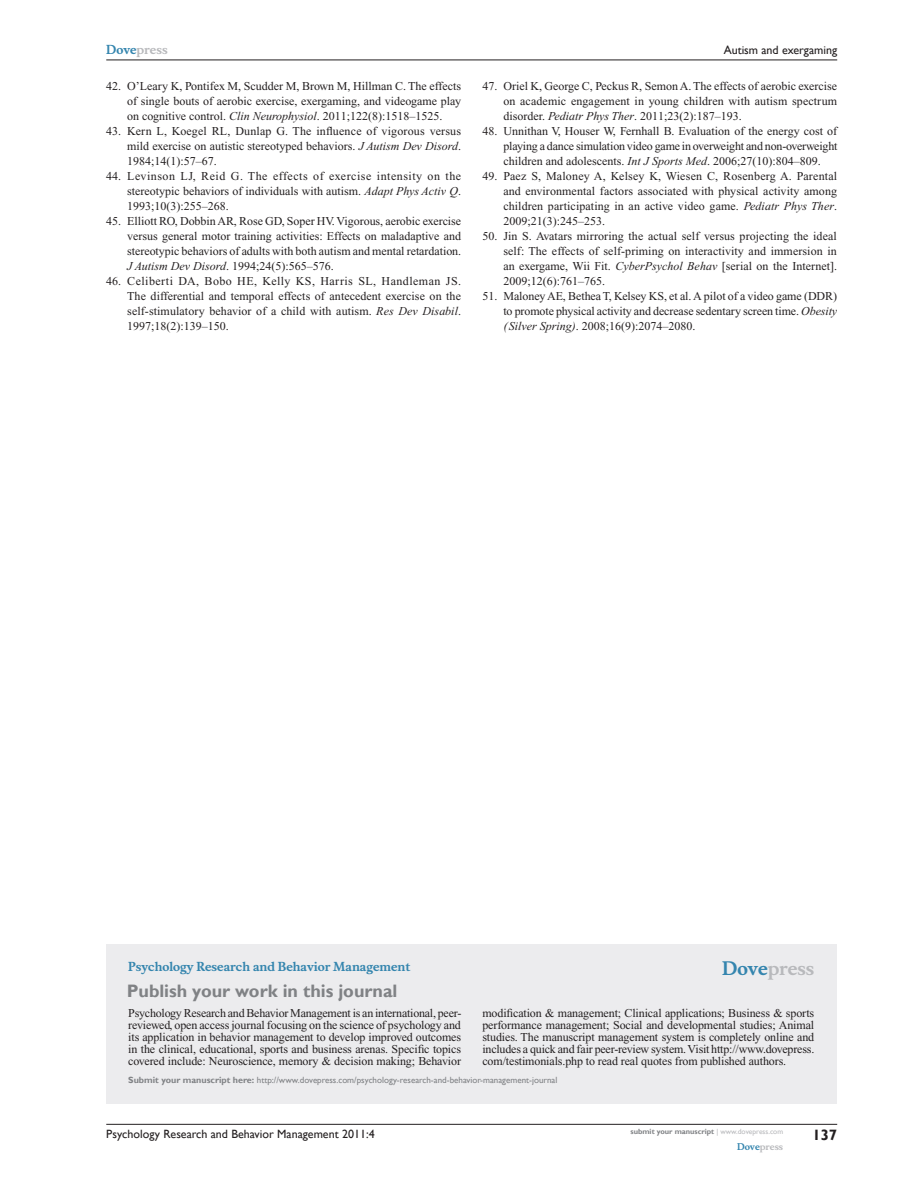
<style>
.page{position:relative;width:918px;height:1188px;background:#fff}
.page>*{position:absolute;margin:0;border:0;box-sizing:border-box;transform-origin:0 0}
.t1{font:700 18px "Gill Sans";color:#808285}
.t2{font:700 18px "Musee";color:#b8b9bc}
.t3{font:700 15px "Gill Sans";color:#231f20}
.t4{font:12px/15px "Times New Roman";color:#231f20;text-align:justify}
.t5{font:12px "Gill Sans";color:#231f20}
.t6{font:700 12px "Musee";color:#3485ae}
.t7{font:700 12px "Musee";color:#b8b9bc}
.t8{font:9px "Gill Sans";color:#808285}
.t9{font:700 9px "Musee";color:#b8b9bc}
.t10{font:700 7.5px "Gill Sans";color:#808285}
.s1{color:#3485ae}
.s2{font-style:italic}
.s3{font-weight:700}
.s4{font-weight:400;color:#b8b9bc}
</style>
<div class="page">
<div style="left:106px;top:944px;width:731px;height:159px;background:#ececee"></div>
<hr style="left:106px;top:1124px;width:731px;height:1px;background:#231f20">
<hr style="left:106px;top:60px;width:731px;height:1px;background:#231f20">
<p class="t7" style="left:106px;top:43px;width:63px"><span class="s1">Dove</span>press</p>
<p class="t4" style="left:127px;top:79px;width:335px;text-indent:-21px">42. O’Leary K, Pontifex M, Scudder M, Brown M, Hillman C. The effects of single bouts of aerobic exercise, exergaming, and videogame play on cognitive control. <span class="s2">Clin Neurophysiol</span>. 2011;122(8):1518–1525.</p>
<p class="t4" style="left:127px;top:124px;width:335px;text-indent:-21px">43. Kern L, Koegel RL, Dunlap G. The influence of vigorous versus mild exercise on autistic stereotyped behaviors. <span class="s2">J Autism Dev Disord</span>.<br>1984;14(1):57–67.</p>
<p class="t4" style="left:127px;top:169px;width:336px;text-indent:-21px">44. Levinson LJ, Reid G. The effects of exercise intensity on the stereotypic behaviors of individuals with autism. <span class="s2">Adapt Phys Activ Q</span>.<br>1993;10(3):255–268.</p>
<p class="t4" style="left:127px;top:214px;width:335px;text-indent:-21px">45. Elliott RO, Dobbin AR, Rose GD, Soper HV. Vigorous, aerobic exercise versus general motor training activities: Effects on maladaptive and stereotypic behaviors of adults with both autism and mental retardation.<br><span class="s2">J Autism Dev Disord</span>. 1994;24(5):565–576.</p>
<p class="t4" style="left:127px;top:274px;width:335px;text-indent:-21px">46. Celiberti DA, Bobo HE, Kelly KS, Harris SL, Handleman JS.<br>The differential and temporal effects of antecedent exercise on the self-stimulatory behavior of a child with autism. <span class="s2">Res Dev Disabil</span>.<br>1997;18(2):139–150.</p>
<p class="t5" style="left:724px;top:43px;width:115px">Autism and exergaming</p>
<p class="t4" style="left:503px;top:79px;width:335px;text-indent:-21px">47. Oriel K, George C, Peckus R, Semon A. The effects of aerobic exercise on academic engagement in young children with autism spectrum disorder. <span class="s2">Pediatr Phys Ther</span>. 2011;23(2):187–193.</p>
<p class="t4" style="left:503px;top:124px;width:336px;text-indent:-21px">48. Unnithan V, Houser W, Fernhall B. Evaluation of the energy cost of playing a dance simulation video game in overweight and non-overweight children and adolescents. <span class="s2">Int J Sports Med</span>. 2006;27(10):804–809.</p>
<p class="t4" style="left:503px;top:169px;width:335px;text-indent:-21px">49. Paez S, Maloney A, Kelsey K, Wiesen C, Rosenberg A. Parental and environmental factors associated with physical activity among children participating in an active video game. <span class="s2">Pediatr Phys Ther</span>.<br>2009;21(3):245–253.</p>
<p class="t4" style="left:503px;top:229px;width:335px;text-indent:-21px">50. Jin S. Avatars mirroring the actual self versus projecting the ideal self: The effects of self-priming on interactivity and immersion in an exergame, Wii Fit. <span class="s2">CyberPsychol Behav</span> [serial on the Internet].<br>2009;12(6):761–765.</p>
<p class="t4" style="left:503px;top:289px;width:335px;text-indent:-21px">51. Maloney AE, Bethea T, Kelsey KS, et al. A pilot of a video game (DDR) to promote physical activity and decrease sedentary screen time. <span class="s2">Obesity ( Silver Spring)</span>. 2008;16(9):2074–2080.</p>
<p class="t6" style="left:128px;top:959px;width:284px">Psychology Research and Behavior Management</p>
<h1 class="t1" style="left:127px;top:980px;width:272px">Publish your work in this journal</h1>
<h1 class="t2" style="left:722px;top:958px;width:94px"><span class="s1">Dove</span>press</h1>
<p class="t4" style="left:128px;top:1007px;width:335px;line-height:12px">Psychology Research and Behavior Management is an international, peer&shy;reviewed, open access journal focusing on the science of psychology and its application in behavior management to develop improved outcomes in the clinical, educational, sports and business arenas. Specific topics covered include: Neuroscience, memory &amp; decision making; Behavior</p>
<p class="t4" style="left:482px;top:1007px;width:333px;line-height:12px">modification &amp; management; Clinical applications; Business &amp; sports performance management; Social and developmental studies; Animal studies. The manuscript management system is completely online and includes a quick and fair peer-review system. Visit http://www.dovepress. com/testimonials.php to read real quotes from published authors.</p>
<p class="t8" style="left:128px;top:1075px;width:431px"><span class="s3">Submit your manuscript here:</span> http://www.dovepress.com/psychology-research-and-behavior-management-journal</p>
<p class="t5" style="left:106px;top:1127px;width:270px">Psychology Research and Behavior Management 2011:4</p>
<p class="t10" style="left:631px;top:1127px;width:154px">submit your manuscript <span class="s4">| www.dovepress.com</span></p>
<p class="t9" style="left:737px;top:1141px;width:48px"><span class="s1">Dove</span>press</p>
<p class="t3" style="left:812px;top:1126px;width:26px">137</p>
</div>
